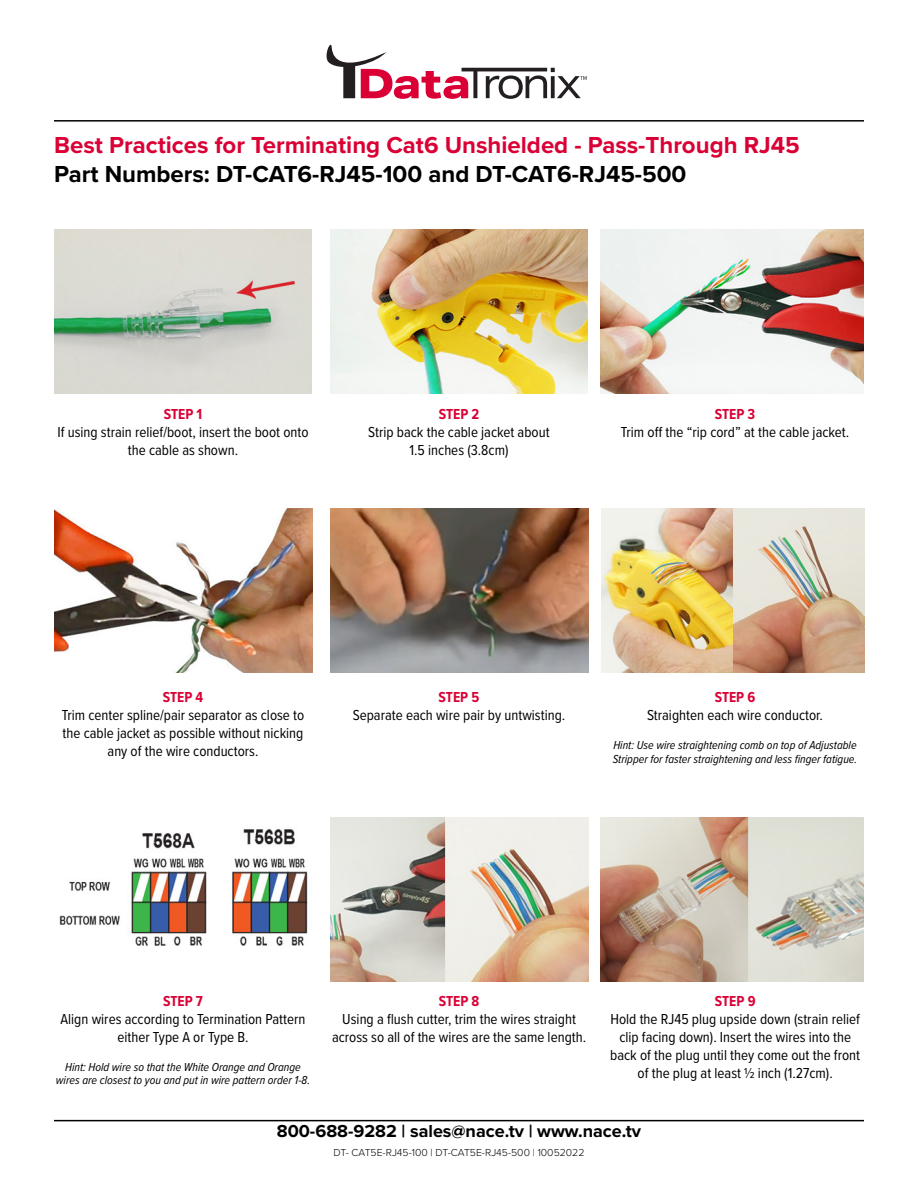
<style>
.page{position:relative;width:918px;height:1188px;background:#fff}
.page>*{position:absolute;margin:0;border:0;box-sizing:border-box;transform-origin:0 0}
.t1{font:700 24px "Proxima Nova";color:#da0035}
.t2{font:700 24px "Proxima Nova";color:#000}
.t3{font:700 18px "Proxima Nova";color:#000}
.t4{font:15px/18px "Proxima Nova Cond";color:#000;text-align:center}
.t5{font:700 15px "Proxima Nova Cond";color:#da0035}
.t6{font:italic 12px/13.5px "Proxima Nova Cond";color:#000;text-align:center}
.t7{font:300 10.5px "Proxima Nova";color:#000}
</style>
<div class="page">
<svg style="left:327px;top:45px;width:260px;height:54px"></svg>
<hr style="left:54px;top:1120px;width:810px;height:1px;background:#000">
<hr style="left:54px;top:120px;width:810px;height:2px;background:#000">
<img style="left:54px;top:230px;width:258px;height:164px">
<img style="left:330px;top:230px;width:258px;height:164px">
<img style="left:601px;top:230px;width:263px;height:164px">
<img style="left:54px;top:508px;width:258px;height:164px">
<img style="left:330px;top:508px;width:258px;height:164px">
<img style="left:601px;top:508px;width:263px;height:164px">
<img style="left:59px;top:829px;width:249px;height:117px">
<img style="left:330px;top:817px;width:258px;height:164px">
<img style="left:601px;top:817px;width:263px;height:164px">
<p class="t1" style="left:54px;top:127px;width:747px">Best Practices for Terminating Cat6 Unshielded - Pass-Through RJ45</p>
<p class="t2" style="left:54px;top:156px;width:634px">Part Numbers: DT-CAT6-RJ45-100 and DT-CAT6-RJ45-500</p>
<p class="t5" style="left:164px;top:403px;width:40px">STEP 1</p>
<p class="t4" style="left:57px;top:422px;width:253px">If using strain relief/boot, insert the boot onto the cable as shown.</p>
<p class="t5" style="left:439px;top:403px;width:42px">STEP 2</p>
<p class="t4" style="left:368px;top:422px;width:183px">Strip back the cable jacket about</p>
<p class="t4" style="left:410px;top:440px;width:100px">1.5 inches (3.8cm)</p>
<p class="t5" style="left:715px;top:403px;width:42px">STEP 3</p>
<p class="t4" style="left:621px;top:422px;width:230px">Trim off the “rip cord” at the cable jacket.</p>
<p class="t5" style="left:163px;top:686px;width:42px">STEP 4</p>
<p class="t4" style="left:62px;top:706px;width:244px">Trim center spline/pair separator as close to the cable jacket as possible without nicking any of the wire conductors.</p>
<p class="t5" style="left:439px;top:686px;width:42px">STEP 5</p>
<p class="t4" style="left:353px;top:706px;width:214px">Separate each wire pair by untwisting.</p>
<p class="t5" style="left:715px;top:686px;width:42px">STEP 6</p>
<p class="t4" style="left:647px;top:706px;width:177px">Straighten each wire conductor.</p>
<p class="t6" style="left:613px;top:737px;width:246px;line-height:14.4px;text-align:left">Hint: Use wire straightening comb on top of Adjustable<br>Stripper for faster straightening and less finger fatigue.</p>
<p class="t5" style="left:163px;top:990px;width:41px">STEP 7</p>
<p class="t4" style="left:61px;top:1009px;width:246px">Align wires according to Termination Pattern either Type A or Type B.</p>
<p class="t6" style="left:56px;top:1060px;width:256px">Hint: Hold wire so that the White Orange and Orange wires are closest to you and put in wire pattern order 1-8.</p>
<p class="t5" style="left:439px;top:990px;width:42px">STEP 8</p>
<p class="t4" style="left:332px;top:1009px;width:256px">Using a flush cutter, trim the wires straight across so all of the wires are the same length.</p>
<p class="t5" style="left:715px;top:990px;width:42px">STEP 9</p>
<p class="t4" style="left:610px;top:1009px;width:251px">Hold the RJ45 plug upside down (strain relief clip facing down). Insert the wires into the back of the plug until they come out the front of the plug at least ½ inch (1.27cm).</p>
<p class="t3" style="left:277px;top:1118px;width:366px">800-688-9282 | sales@nace.tv | www.nace.tv</p>
<p class="t7" style="left:333px;top:1144px;width:253px">DT- CAT5E-RJ45-100 | DT-CAT5E-RJ45-500 | 10052022</p>
</div>
